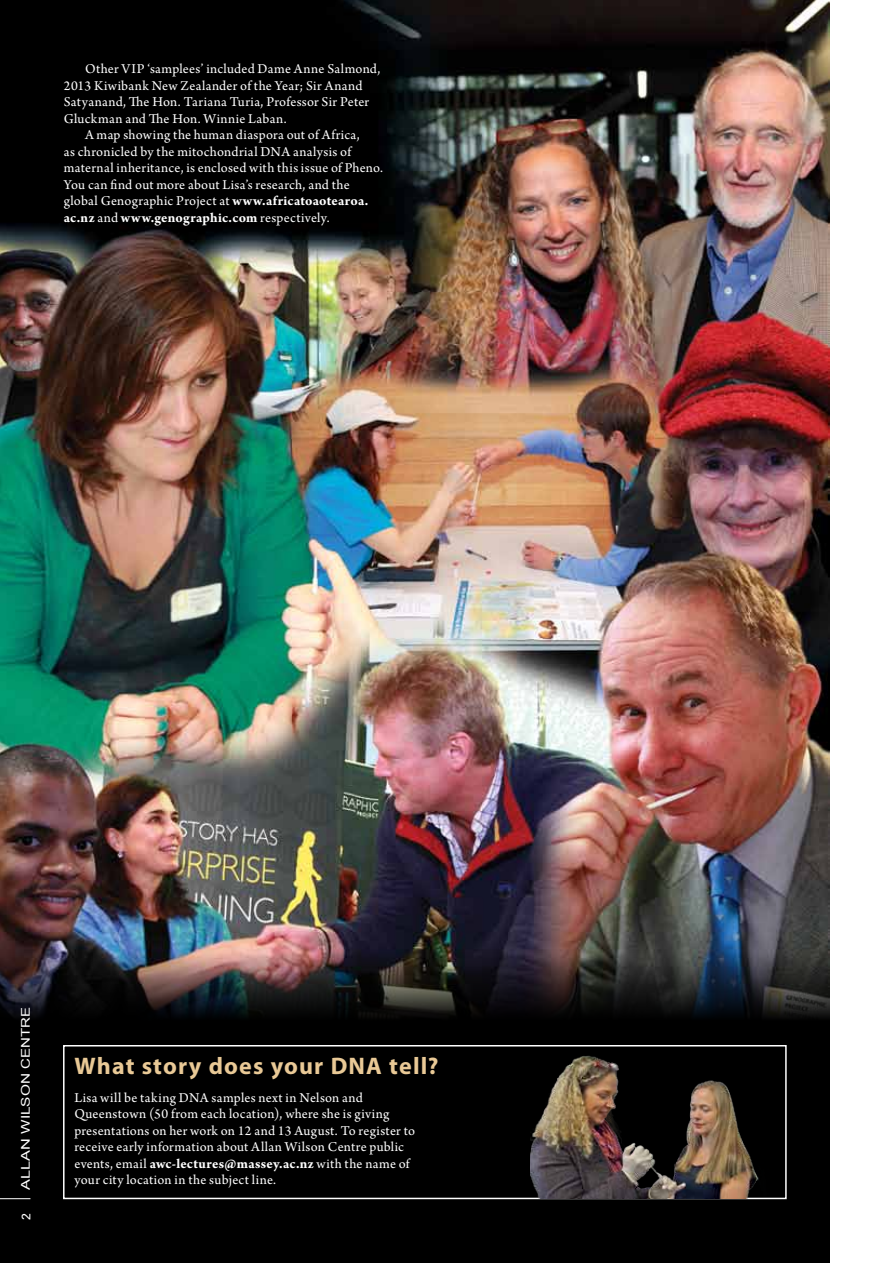
<style>
.page{position:relative;width:893px;height:1263px;background:#fff}
.page>*{position:absolute;margin:0;border:0;box-sizing:border-box;transform-origin:0 0}
.t1{font:700 24px "Myriad Pro";letter-spacing:.045em;color:#e9c996}
.t2{font:14.25px/16.5px "Arno Pro";letter-spacing:.02em;color:#fff}
.t3{font:12px "Arial";color:#fff;scale:1.36 1}
.t4{font:500 12px "Avenir";color:#fff}
.s1{font-weight:700}
</style>
<div class="page">
<img style="left:0;top:0;width:829px;height:952px">
<svg style="left:0;top:952px;width:830px;height:311px;background:#0a090a"></svg>
<hr style="left:0;top:1198px;width:30px;height:1px;background:#fff">
<div style="left:63px;top:1045px;width:724px;height:154px;border:2px solid #fff"></div>
<img style="left:531px;top:1051px;width:238px;height:147px">
<p class="t2" style="left:64px;top:62px;width:318px;text-indent:21px">Other VIP ‘samplees’ included Dame Anne Salmond, 2013 Kiwibank New Zealander of the Year; Sir Anand Satyanand, The Hon. Tariana Turia, Professor Sir Peter Gluckman and The Hon. Winnie Laban.</p>
<p class="t2" style="left:64px;top:128px;width:321px;text-indent:21px">A map showing the human diaspora out of Africa,<br>as chronicled by the mitochondrial DNA analysis of maternal inheritance, is enclosed with this issue of Pheno.<br>You can find out more about Lisa’s research, and the global Genographic Project at <span class="s1">www.africatoaotearoa. ac.nz</span> and <span class="s1">www.genographic.com</span> respectively.</p>
<p class="t3" style="left:18px;top:1190px;width:136px;rotate:-90deg">ALLAN WILSON CENTRE</p>
<p class="t4" style="left:19px;top:1220px;width:8px;rotate:-90deg">2</p>
<h1 class="t1" style="left:74px;top:1051px;width:366px">What story does your DNA tell?</h1>
<p class="t2" style="left:74px;top:1090px;width:342px">Lisa will be taking DNA samples next in Nelson and Queenstown (50 from each location), where she is giving presentations on her work on 12 and 13 August. To register to receive early information about Allan Wilson Centre public events, email <span class="s1">awc-lectures@massey.ac.nz</span> with the name of your city location in the subject line.</p>
</div>
